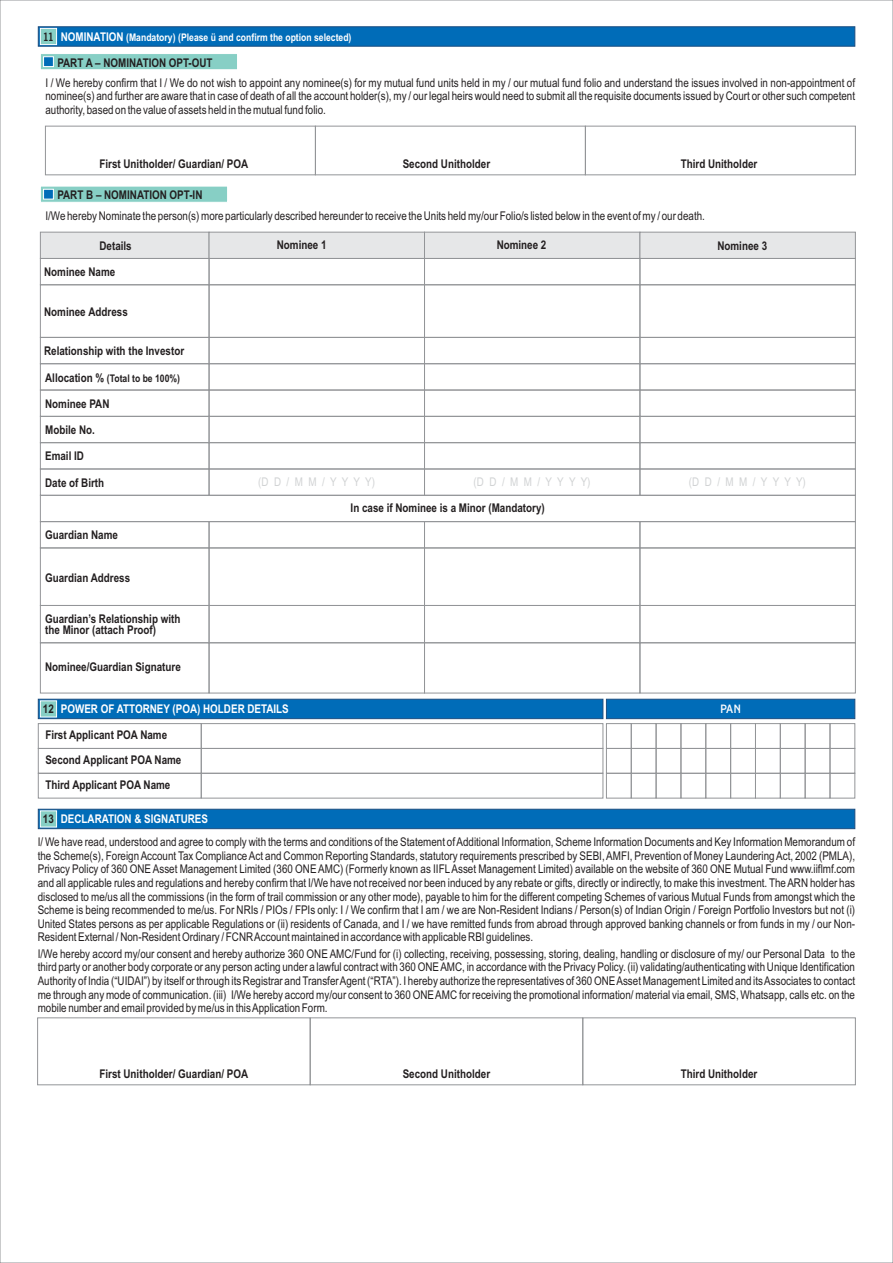
<style>
.page{position:relative;width:893px;height:1263px;background:#fff}
.page>*{position:absolute;margin:0;border:0;box-sizing:border-box;transform-origin:0 0}
.t1{font:12px/13.6px "Arial Narrow";color:#231f20;text-align:justify}
.t2{font:700 12px/25.2px "Arial Narrow";color:#231f20}
.t3{font:12px "Arial Narrow";color:#d1d3d4}
.t4{font:500 12px "Edmondsans";color:#fff}
.t5{font:700 10.5px "Arial Narrow";color:#fff}
.t6{font:700 10.5px "Arial Narrow";color:#231f20}
.s1{font-family:"Edmondsans";font-weight:500;font-size:12px;color:#231f20}
.s2{font-size:12px}
.s3{color:#fff}
.s4{font-weight:700}
.s5{font-weight:700;color:#fff}
</style>
<div class="page">
<div style="left:38px;top:26px;width:817px;height:21px;background:#006cb8;border:1px solid #1b4d80"></div>
<div style="left:40px;top:28px;width:17px;height:17px;background:#87cfc5;border:1px solid #fff"></div>
<div style="left:38px;top:809px;width:817px;height:20px;background:#006cb8;border:1px solid #1b4d80"></div>
<div style="left:40px;top:810px;width:17px;height:17px;background:#87cfc5;border:1px solid #fff"></div>
<div style="left:37px;top:1017px;width:274px;height:68px;border:1px solid #939598"></div>
<div style="left:310px;top:1017px;width:273px;height:68px;border:1px solid #939598"></div>
<div style="left:582px;top:1017px;width:274px;height:68px;border:1px solid #939598"></div>
<div style="left:38px;top:699px;width:565px;height:20px;background:#006cb8;border:1px solid #1b4d80"></div>
<div style="left:40px;top:700px;width:17px;height:17px;background:#87cfc5;border:1px solid #fff"></div>
<div style="left:38px;top:723px;width:164px;height:26px;border:1px solid #939598"></div>
<div style="left:38px;top:748px;width:164px;height:26px;border:1px solid #939598"></div>
<div style="left:38px;top:773px;width:164px;height:25px;border:1px solid #939598"></div>
<div style="left:201px;top:723px;width:402px;height:26px;border:1px solid #939598"></div>
<div style="left:201px;top:748px;width:402px;height:26px;border:1px solid #939598"></div>
<div style="left:201px;top:773px;width:402px;height:25px;border:1px solid #939598"></div>
<div style="left:606px;top:699px;width:249px;height:20px;background:#006cb8;border:1px solid #1b4d80"></div>
<div style="left:606px;top:723px;width:26px;height:26px;border:1px solid #939598"></div>
<div style="left:631px;top:723px;width:25px;height:26px;border:1px solid #939598"></div>
<div style="left:656px;top:723px;width:25px;height:26px;border:1px solid #939598"></div>
<div style="left:680px;top:723px;width:26px;height:26px;border:1px solid #939598"></div>
<div style="left:705px;top:723px;width:26px;height:26px;border:1px solid #939598"></div>
<div style="left:730px;top:723px;width:26px;height:26px;border:1px solid #939598"></div>
<div style="left:755px;top:723px;width:26px;height:26px;border:1px solid #939598"></div>
<div style="left:780px;top:723px;width:26px;height:26px;border:1px solid #939598"></div>
<div style="left:805px;top:723px;width:25px;height:26px;border:1px solid #939598"></div>
<div style="left:830px;top:723px;width:25px;height:26px;border:1px solid #939598"></div>
<div style="left:606px;top:748px;width:26px;height:26px;border:1px solid #939598"></div>
<div style="left:631px;top:748px;width:25px;height:26px;border:1px solid #939598"></div>
<div style="left:656px;top:748px;width:25px;height:26px;border:1px solid #939598"></div>
<div style="left:680px;top:748px;width:26px;height:26px;border:1px solid #939598"></div>
<div style="left:705px;top:748px;width:26px;height:26px;border:1px solid #939598"></div>
<div style="left:730px;top:748px;width:26px;height:26px;border:1px solid #939598"></div>
<div style="left:755px;top:748px;width:26px;height:26px;border:1px solid #939598"></div>
<div style="left:780px;top:748px;width:26px;height:26px;border:1px solid #939598"></div>
<div style="left:805px;top:748px;width:25px;height:26px;border:1px solid #939598"></div>
<div style="left:830px;top:748px;width:25px;height:26px;border:1px solid #939598"></div>
<div style="left:606px;top:773px;width:26px;height:25px;border:1px solid #939598"></div>
<div style="left:631px;top:773px;width:25px;height:25px;border:1px solid #939598"></div>
<div style="left:656px;top:773px;width:25px;height:25px;border:1px solid #939598"></div>
<div style="left:680px;top:773px;width:26px;height:25px;border:1px solid #939598"></div>
<div style="left:705px;top:773px;width:26px;height:25px;border:1px solid #939598"></div>
<div style="left:730px;top:773px;width:26px;height:25px;border:1px solid #939598"></div>
<div style="left:755px;top:773px;width:26px;height:25px;border:1px solid #939598"></div>
<div style="left:780px;top:773px;width:26px;height:25px;border:1px solid #939598"></div>
<div style="left:805px;top:773px;width:25px;height:25px;border:1px solid #939598"></div>
<div style="left:830px;top:773px;width:25px;height:25px;border:1px solid #939598"></div>
<div style="left:40px;top:53px;width:198px;height:17px;background:#87cfc5;border:1px solid #fff"></div>
<div style="left:45px;top:126px;width:271px;height:49px;border:1px solid #939598"></div>
<div style="left:315px;top:126px;width:271px;height:49px;border:1px solid #939598"></div>
<div style="left:585px;top:126px;width:271px;height:49px;border:1px solid #939598"></div>
<div style="left:40px;top:186px;width:188px;height:17px;background:#87cfc5;border:1px solid #fff"></div>
<svg style="left:40px;top:231px;width:816px;height:463px"></svg>
<div style="left:43px;top:56px;width:11px;height:11px;background:#006cb8;border:1px solid #fff"></div>
<div style="left:43px;top:189px;width:11px;height:11px;background:#006cb8;border:1px solid #fff"></div>
<p class="t5" style="left:44px;top:33px;width:309px"><span class="s1">11</span> <span class="s2">NOMINATION</span> (Mandatory) (Please ü and confirm the option selected)</p>
<p class="t2" style="left:57px;top:51px;width:157px">PART A – NOMINATION OPT-OUT</p>
<p class="t1" style="left:45px;top:77px;width:811px">I / We hereby confirm that I / We do not wish to appoint any nominee(s) for my mutual fund units held in my / our mutual fund folio and understand the issues involved in non-appointment of nominee(s) and further are aware that in case of death of all the account holder(s), my / our legal heirs would need to submit all the requisite documents issued by Court or other such competent authority, based on the value of assets held in the mutual fund folio.</p>
<p class="t2" style="left:99px;top:153px;width:150px">First Unitholder/ Guardian/ POA</p>
<p class="t2" style="left:403px;top:153px;width:89px">Second Unitholder</p>
<p class="t2" style="left:681px;top:153px;width:78px">Third Unitholder</p>
<p class="t2" style="left:57px;top:183px;width:147px">PART B – NOMINATION OPT-IN</p>
<p class="t1" style="left:45px;top:210px;width:661px">I/We hereby Nominate the person(s) more particularly described hereunder to receive the Units held my/our Folio/s listed below in the event of my / our death.</p>
<p class="t2" style="left:100px;top:234px;width:34px">Details</p>
<p class="t2" style="left:277px;top:234px;width:51px">Nominee 1</p>
<p class="t2" style="left:497px;top:234px;width:51px">Nominee 2</p>
<p class="t2" style="left:717px;top:234px;width:51px">Nominee 3</p>
<p class="t2" style="left:44px;top:260px;width:73px">Nominee Name</p>
<p class="t2" style="left:44px;top:300px;width:85px">Nominee Address</p>
<p class="t2" style="left:44px;top:339px;width:141px">Relationship with the Investor</p>
<p class="t6" style="left:45px;top:374px;width:136px"><span class="s2">Allocation %</span> (Total to be 100%)</p>
<p class="t2" style="left:45px;top:392px;width:66px;line-height:26.2px">Nominee PAN<br>Mobile No.<br>Email ID<br>Date of Birth</p>
<p class="t2" style="left:45px;top:524px;width:74px">Guardian Name</p>
<p class="t2" style="left:45px;top:566px;width:86px">Guardian Address</p>
<p class="t2" style="left:45px;top:614px;width:137px;line-height:10.9px">Guardian’s Relationship with the Minor (attach Proof)</p>
<p class="t2" style="left:45px;top:655px;width:137px">Nominee/Guardian Signature</p>
<p class="t3" style="left:258px;top:477px;width:118px">(D D / M M / Y Y Y Y)</p>
<p class="t3" style="left:474px;top:477px;width:118px">(D D / M M / Y Y Y Y)</p>
<p class="t3" style="left:689px;top:477px;width:118px">(D D / M M / Y Y Y Y)</p>
<p class="t2" style="left:351px;top:496px;width:196px">In case if Nominee is a Minor (Mandatory)</p>
<p class="t2" style="left:43px;top:697px;width:247px">12 <span class="s3">POWER OF ATTORNEY (POA) HOLDER DETAILS<br></span>First Applicant POA Name<br>Second Applicant POA Name<br>Third Applicant POA Name</p>
<p class="t4" style="left:720px;top:704px;width:22px">PAN</p>
<p class="t1" style="left:38px;top:808px;width:819px;line-height:23.1px;text-indent:5px"><span class="s4">13</span> <span class="s5">DECLARATION &amp; SIGNATURES<br></span>I/ We have read, understood and agree to comply with the terms and conditions of the Statement of Additional Information, Scheme Information Documents and Key Information Memorandum of</p>
<p class="t1" style="left:38px;top:850px;width:819px">the Scheme(s), Foreign Account Tax Compliance Act and Common Reporting Standards, statutory requirements prescribed by SEBI, AMFI, Prevention of Money Laundering Act, 2002 (PMLA), Privacy Policy of 360 ONE Asset Management Limited (360 ONE AMC) (Formerly known as IIFL Asset Management Limited) available on the website of 360 ONE Mutual Fund www.iiflmf.com and all applicable rules and regulations and hereby confirm that I/We have not received nor been induced by any rebate or gifts, directly or indirectly, to make this investment. The ARN holder has disclosed to me/us all the commissions (in the form of trail commission or any other mode), payable to him for the different competing Schemes of various Mutual Funds from amongst which the Scheme is being recommended to me/us. For NRIs / PIOs / FPIs only: I / We confirm that I am / we are Non-Resident Indians / Person(s) of Indian Origin / Foreign Portfolio Investors but not (i)<br>United States persons as per applicable Regulations or (ii) residents of Canada, and I / we have remitted funds from abroad through approved banking channels or from funds in my / our Non-Resident External / Non-Resident Ordinary / FCNR Account maintained in accordance with applicable RBI guidelines.</p>
<p class="t1" style="left:38px;top:948px;width:819px">I/We hereby accord my/our consent and hereby authorize 360 ONE AMC/Fund for (i) collecting, receiving, possessing, storing, dealing, handling or disclosure of my/ our Personal Data to the third party or another body corporate or any person acting under a lawful contract with 360 ONE AMC, in accordance with the Privacy Policy. (ii) validating/authenticating with Unique Identification Authority of India (“UIDAI”) by itself or through its Registrar and Transfer Agent (“RTA”). I hereby authorize the representatives of 360 ONE Asset Management Limited and its Associates to contact me through any mode of communication. (iii) I/We hereby accord my/our consent to 360 ONE AMC for receiving the promotional information/ material via email, SMS, Whatsapp, calls etc. on the mobile number and email provided by me/us in this Application Form.</p>
<p class="t2" style="left:99px;top:1063px;width:150px">First Unitholder/ Guardian/ POA</p>
<p class="t2" style="left:403px;top:1063px;width:89px">Second Unitholder</p>
<p class="t2" style="left:681px;top:1063px;width:78px">Third Unitholder</p>
</div>
